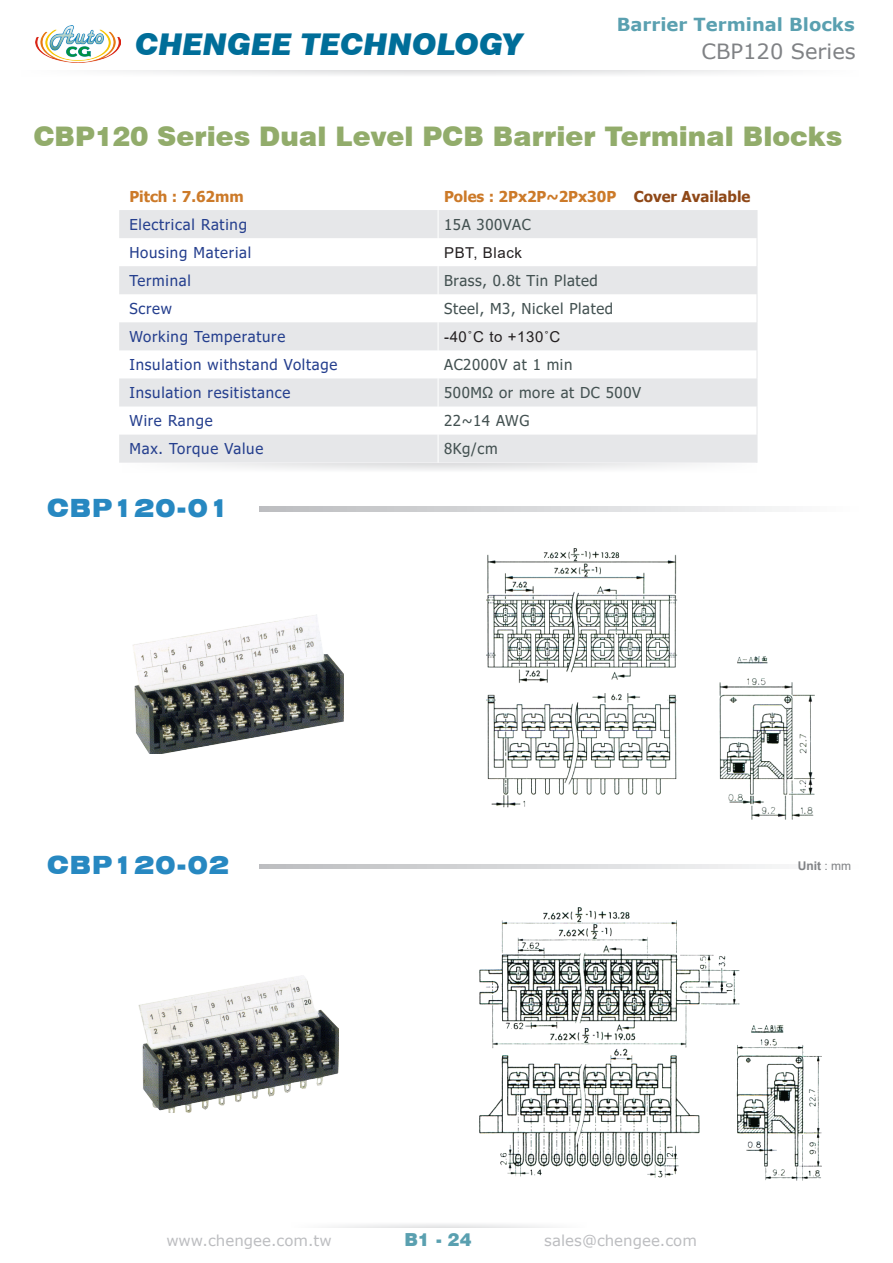
<style>
.page{position:relative;width:893px;height:1263px;background:#fff}
.page>*{position:absolute;margin:0;border:0;box-sizing:border-box;transform-origin:0 0}
.t1{font:italic 900 30px "Swiss 721 BT";color:#006e99}
.t2{font:900 27px "Swiss 721 BT";color:#92ac6b}
.t3{font:900 expanded 25.2px "Swiss 721 BT";letter-spacing:.05em;color:#2788c1;scale:.83 1}
.t4{font:21px "Verdana";color:#808285}
.t5{font:700 18px "Verdana";color:#5aa0b0}
.t6{font:900 18px "Swiss 721 BT";color:#5aa0b0}
.t7{font:15px "Tahoma";letter-spacing:.05em;color:#253f8e}
.t8{font:15px "Tahoma";letter-spacing:.04em;color:#435151}
.t9{font:700 15px "Tahoma";color:#cc7a29}
.t10{font:15px "Verdana";color:#bcbdc0}
.t11{font:15px "Arial";letter-spacing:.04em;color:#231f20}
.t12{font:700 12px "Arial";color:#808285}
.s1{color:#8f4817}
.s2{font-weight:400}
</style>
<div class="page">
<img style="left:133px;top:614px;width:211px;height:139px">
<img style="left:138px;top:975px;width:200px;height:137px">
<svg style="left:119px;top:210px;width:637px;height:253px;fill:#e6e7e9"></svg>
<svg style="left:756px;top:210px;width:1px;height:253px"></svg>
<svg style="left:438px;top:210px;width:1px;height:253px"></svg>
<svg style="left:195px;top:464px;width:497px;height:6px"></svg>
<svg style="left:259px;top:507px;width:521px;height:4px;background:#d7d8da"></svg>
<svg style="left:259px;top:864px;width:521px;height:5px;background:#d7d8da"></svg>
<img style="left:35px;top:25px;width:86px;height:38px">
<svg style="left:113px;top:70px;width:661px;height:5px"></svg>
<svg style="left:328px;top:1224px;width:225px;height:4px"></svg>
<img style="left:486px;top:548px;width:329px;height:272px">
<img style="left:480px;top:907px;width:341px;height:273px">
<p class="t5" style="left:617px;top:11px;width:239px">Barrier Terminal Blocks</p>
<p class="t1" style="left:135px;top:26px;width:389px">CHENGEE TECHNOLOGY</p>
<p class="t4" style="left:702px;top:37px;width:156px">CBP120 Series</p>
<p class="t2" style="left:34px;top:120px;width:810px">CBP120 Series Dual Level PCB Barrier Terminal Blocks</p>
<p class="t9" style="left:129px;top:186px;width:116px">Pitch : 7.62mm</p>
<p class="t9" style="left:444px;top:186px;width:308px">Poles : 2Px2P~2Px30P <span class="s1">Cover Available</span></p>
<p class="t7" style="left:129px;top:214px;width:119px">Electrical Rating</p>
<p class="t8" style="left:444px;top:214px;width:88px">15A 300VAC</p>
<p class="t7" style="left:129px;top:242px;width:123px">Housing Material</p>
<p class="t11" style="left:444px;top:242px;width:79px">PBT, Black</p>
<p class="t7" style="left:129px;top:270px;width:63px">Terminal</p>
<p class="t8" style="left:444px;top:270px;width:155px">Brass, 0.8t Tin Plated</p>
<p class="t7" style="left:129px;top:298px;width:44px">Screw</p>
<p class="t8" style="left:444px;top:298px;width:171px">Steel, M3, Nickel Plated</p>
<p class="t7" style="left:129px;top:327px;width:157px">Working Temperature</p>
<p class="t11" style="left:444px;top:326px;width:118px">-40˚C to +130˚C</p>
<p class="t7" style="left:129px;top:355px;width:209px">Insulation withstand Voltage</p>
<p class="t8" style="left:444px;top:355px;width:130px">AC2000V at 1 min</p>
<p class="t7" style="left:129px;top:383px;width:162px">Insulation resitistance</p>
<p class="t8" style="left:444px;top:383px;width:199px">500MΩ or more at DC 500V</p>
<p class="t7" style="left:129px;top:411px;width:85px">Wire Range</p>
<p class="t8" style="left:444px;top:411px;width:87px">22~14 AWG</p>
<p class="t7" style="left:129px;top:439px;width:135px">Max. Torque Value</p>
<p class="t8" style="left:444px;top:439px;width:55px">8Kg/cm</p>
<p class="t3" style="left:47px;top:492px;width:221px">CBP120-01</p>
<p class="t3" style="left:47px;top:850px;width:221px">CBP120-02</p>
<p class="t12" style="left:798px;top:857px;width:55px">Unit <span class="s2">: mm</span></p>
<p class="t10" style="left:166px;top:1230px;width:167px">www.chengee.com.tw</p>
<p class="t6" style="left:404px;top:1228px;width:69px">B1 - 24</p>
<p class="t10" style="left:544px;top:1230px;width:154px">sales@chengee.com</p>
</div>
